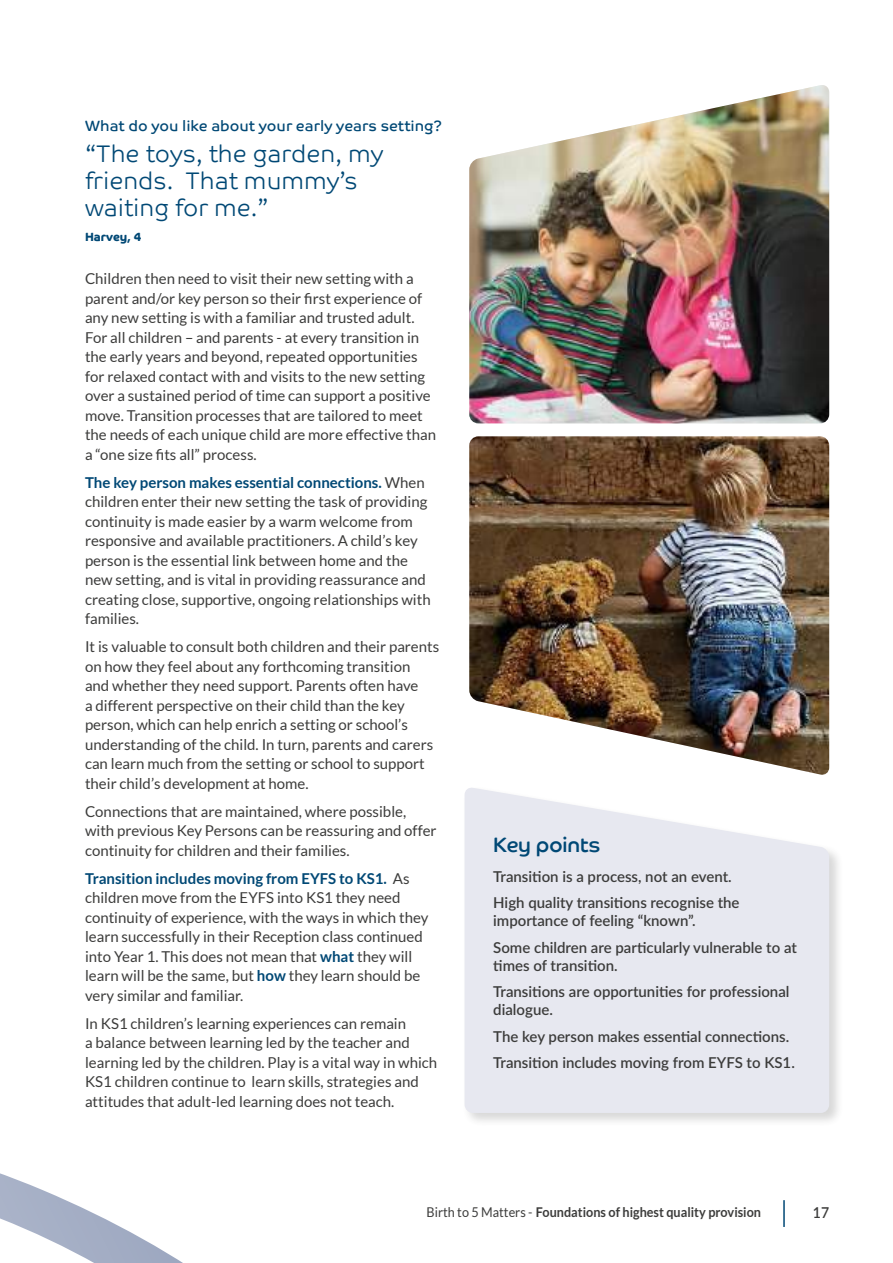
<style>
.page{position:relative;width:893px;height:1263px;background:#fff}
.page>*{position:absolute;margin:0;border:0;box-sizing:border-box;transform-origin:0 0}
.t1{font:300 24px/27px "Co Text";color:#004875}
.t2{font:21px "Co Headline";color:#004875}
.t3{font:15px/19.5px "Lato";color:#3c3c3b}
.t4{font:600 15px/26.5px "Lato";color:#3c3c3b}
.t5{font:15px "Co Text";color:#004875}
.t6{font:600 15px "Lato";color:#3c3c3b;scale:.94 1}
.t7{font:700 13.5px "Lato";color:#3c3c3b;scale:.94 1}
.t8{font:700 12px "Co Headline";color:#004875}
.s1{font-weight:700;color:#004875}
.s2{font-weight:400}
</style>
<div class="page">
<hr style="left:783px;top:1200px;width:2px;height:27px;background:#004875">
<img style="left:469px;top:85px;width:360px;height:338px">
<div style="left:462px;top:786px;width:381px;height:341px;background:#3c3c3b;opacity:.2"></div>
<svg style="left:465px;top:787px;width:364px;height:326px;background:#e9eaf1"></svg>
<svg style="left:0;top:1091px;width:574px;height:172px"></svg>
<img style="left:469px;top:436px;width:360px;height:339px">
<p class="t5" style="left:85px;top:117px;width:359px">What do you like about your early years setting?</p>
<h1 class="t1" style="left:85px;top:140px;width:300px">“The toys, the garden, my friends. That mummy’s waiting for me.”</h1>
<p class="t8" style="left:85px;top:230px;width:58px">Harvey, 4</p>
<p class="t3" style="left:85px;top:269px;width:353px">Children then need to visit their new setting with a parent and/or key person so their first experience of any new setting is with a familiar and trusted adult.<br>For all children – and parents - at every transition in the early years and beyond, repeated opportunities for relaxed contact with and visits to the new setting over a sustained period of time can support a positive move. Transition processes that are tailored to meet the needs of each unique child are more effective than a “one size fits all” process.</p>
<p class="t3" style="left:85px;top:472px;width:347px"><span class="s1">The key person makes essential connections.</span> When children enter their new setting the task of providing continuity is made easier by a warm welcome from responsive and available practitioners. A child’s key person is the essential link between home and the new setting, and is vital in providing reassurance and creating close, supportive, ongoing relationships with families.</p>
<p class="t3" style="left:85px;top:637px;width:356px">It is valuable to consult both children and their parents on how they feel about any forthcoming transition<br>and whether they need support. Parents often have<br>a different perspective on their child than the key person, which can help enrich a setting or school’s understanding of the child. In turn, parents and carers can learn much from the setting or school to support their child’s development at home.</p>
<p class="t3" style="left:85px;top:801px;width:353px">Connections that are maintained, where possible, with previous Key Persons can be reassuring and offer continuity for children and their families.</p>
<p class="t3" style="left:85px;top:868px;width:345px"><span class="s1">Transition includes moving from EYFS to KS1.</span> As children move from the EYFS into KS1 they need continuity of experience, with the ways in which they learn successfully in their Reception class continued into Year 1. This does not mean that <span class="s1">what</span> they will learn will be the same, but <span class="s1">how</span> they learn should be very similar and familiar.</p>
<p class="t3" style="left:85px;top:1013px;width:354px">In KS1 children’s learning experiences can remain<br>a balance between learning led by the teacher and learning led by the children. Play is a vital way in which KS1 children continue to learn skills, strategies and attitudes that adult-led learning does not teach.</p>
<h2 class="t2" style="left:493px;top:832px;width:108px">Key points</h2>
<p class="t4" style="left:493px;top:862px;width:248px">Transition is a process, not an event.<br>High quality transitions recognise the</p>
<p class="t4" style="left:493px;top:907px;width:305px">importance of feeling “known”.<br>Some children are particularly vulnerable to at</p>
<p class="t4" style="left:493px;top:951px;width:298px">times of transition.<br>Transitions are opportunities for professional</p>
<p class="t4" style="left:493px;top:996px;width:303px">dialogue.<br>The key person makes essential connections.<br>Transition includes moving from EYFS to KS1.</p>
<p class="t7" style="left:427px;top:1204px;width:357px"><span class="s2">Birth to 5 Matters -</span> Foundations of highest quality provision</p>
<p class="t6" style="left:813px;top:1201px;width:19px">17</p>
</div>
